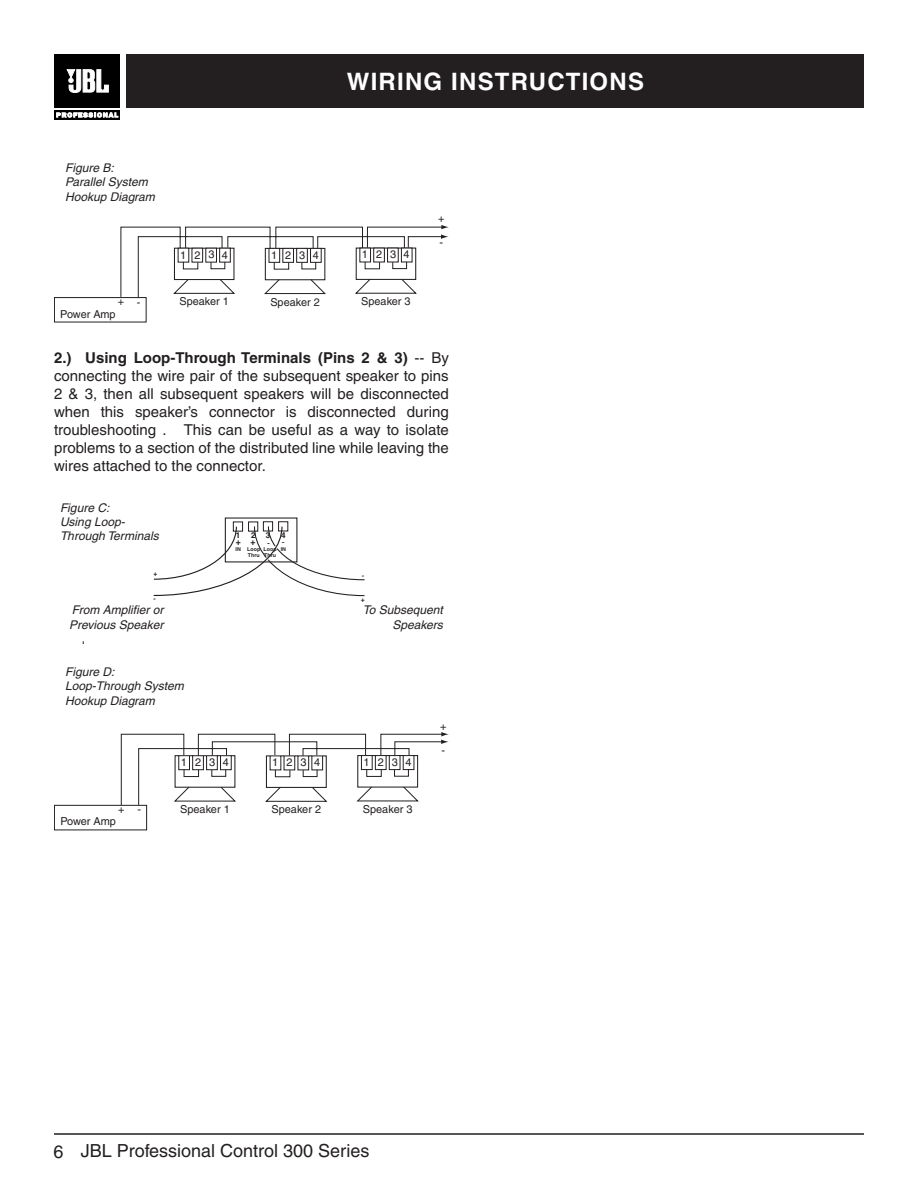
<style>
.page{position:relative;width:918px;height:1188px;background:#fff}
.page>*{position:absolute;margin:0;border:0;box-sizing:border-box;transform-origin:0 0}
.t1{font:700 24px "Helvetica";letter-spacing:.05em;color:#fff}
.t2{font:18px "Helvetica";color:#231f20}
.t3{font:15px/18px "Helvetica";color:#231f20;text-align:justify}
.t4{font:italic 12px/14.4px "Helvetica";color:#231f20}
.t5{font:10.95px/24px "Helvetica";color:#231f20}
.t6{font:700 9px "Helvetica";color:#231f20;scale:.96 1}
.t7{font:9px "Helvetica";color:#231f20;scale:.96 1}
.t8{font:700 8.1px "Helvetica";color:#231f20}
.t9{font:700 6.9px "Helvetica";color:#231f20;scale:.96 1}
.t10{font:700 5.25px/6.3px "Helvetica";color:#231f20}
.s1{font-weight:700}
</style>
<div class="page">
<div style="left:54px;top:54px;width:66px;height:54px;background:#000"></div>
<svg style="left:67px;top:70px;width:41px;height:23px"></svg>
<svg style="left:54px;top:110px;width:66px;height:10px"></svg>
<svg style="left:56px;top:113px;width:62px;height:4px"></svg>
<hr style="left:54px;top:1133px;width:810px;height:2px;background:#231f20">
<div style="left:127px;top:54px;width:737px;height:54px;background:#231f20"></div>
<div style="left:54px;top:805px;width:93px;height:25px;border:1px solid #231f20"></div>
<svg style="left:120px;top:732px;width:329px;height:74px"></svg>
<div style="left:233px;top:521px;width:10px;height:11px;border:1px solid #231f20"></div>
<div style="left:248px;top:521px;width:10px;height:11px;border:1px solid #231f20"></div>
<div style="left:263px;top:521px;width:10px;height:10px;border:1px solid #231f20"></div>
<div style="left:278px;top:521px;width:10px;height:10px;border:1px solid #231f20"></div>
<div style="left:54px;top:297px;width:93px;height:25px;border:1px solid #231f20"></div>
<svg style="left:120px;top:225px;width:329px;height:73px"></svg>
<svg style="left:153px;top:525px;width:212px;height:72px"></svg>
<p class="t4" style="left:65px;top:161px;width:91px">Figure B:<br>Parallel System<br>Hookup Diagram</p>
<p class="t5" style="left:118px;top:290px;width:24px">+ -</p>
<p class="t5" style="left:60px;top:302px;width:57px">Power Amp</p>
<p class="t5" style="left:180px;top:243px;width:49px">1234</p>
<p class="t5" style="left:179px;top:290px;width:51px">Speaker 1</p>
<h1 class="t1" style="left:347px;top:67px;width:299px">WIRING INSTRUCTIONS</h1>
<p class="t5" style="left:271px;top:243px;width:49px">1234</p>
<p class="t5" style="left:270px;top:290px;width:51px">Speaker 2</p>
<p class="t5" style="left:362px;top:243px;width:49px">1234</p>
<p class="t5" style="left:361px;top:289px;width:51px">Speaker 3</p>
<p class="t5" style="left:438px;top:207px;width:8px">+ -</p>
<p class="t3" style="left:54px;top:349px;width:396px"><span class="s1">2.) Using Loop-Through Terminals (Pins 2 &amp; 3)</span> -- By connecting the wire pair of the subsequent speaker to pins 2 &amp; 3, then all subsequent speakers will be disconnected when this speaker’s connector is disconnected during troubleshooting . This can be useful as a way to isolate problems to a section of the distributed line while leaving the wires attached to the connector.</p>
<p class="t4" style="left:60px;top:500px;width:100px">Figure C:<br>Using Loop-<br>Through Terminals</p>
<p class="t9" style="left:154px;top:569px;width:6px">+</p>
<p class="t9" style="left:154px;top:595px;width:4px">-</p>
<p class="t4" style="left:69px;top:603px;width:96px">From Amplifier or<br>Previous Speaker</p>
<p class="t4" style="left:65px;top:665px;width:120px">Figure D:<br>Loop-Through System<br>Hookup Diagram</p>
<p class="t8" style="left:266px;top:530px;width:6px">3</p>
<p class="t8" style="left:281px;top:530px;width:6px">4</p>
<p class="t7" style="left:282px;top:537px;width:5px">-</p>
<p class="t8" style="left:236px;top:531px;width:6px">1</p>
<p class="t8" style="left:251px;top:531px;width:6px">2</p>
<p class="t6" style="left:250px;top:536px;width:7px">+</p>
<p class="t6" style="left:236px;top:536px;width:7px">+</p>
<p class="t10" style="left:236px;top:546px;width:7px">IN</p>
<p class="t7" style="left:267px;top:537px;width:5px">-</p>
<p class="t10" style="left:264px;top:546px;width:14px">Loop<br>Thru</p>
<p class="t10" style="left:247px;top:546px;width:14px">Loop</p>
<p class="t10" style="left:281px;top:546px;width:7px">IN</p>
<p class="t10" style="left:248px;top:552px;width:13px">Thru</p>
<p class="t5" style="left:118px;top:797px;width:24px">+ -</p>
<p class="t5" style="left:60px;top:810px;width:57px">Power Amp</p>
<p class="t5" style="left:181px;top:750px;width:49px">1234</p>
<p class="t5" style="left:180px;top:797px;width:51px">Speaker 1</p>
<p class="t5" style="left:272px;top:750px;width:49px">1234</p>
<p class="t5" style="left:271px;top:798px;width:51px">Speaker 2</p>
<p class="t4" style="left:363px;top:603px;width:81px;text-align:right">To Subsequent<br>Speakers</p>
<p class="t5" style="left:364px;top:750px;width:49px">1234</p>
<p class="t5" style="left:363px;top:797px;width:51px">Speaker 3</p>
<p class="t5" style="left:440px;top:714px;width:8px">+ -</p>
<p class="t2" style="left:53px;top:1141px;width:318px">6 JBL Professional Control 300 Series</p>
</div>
